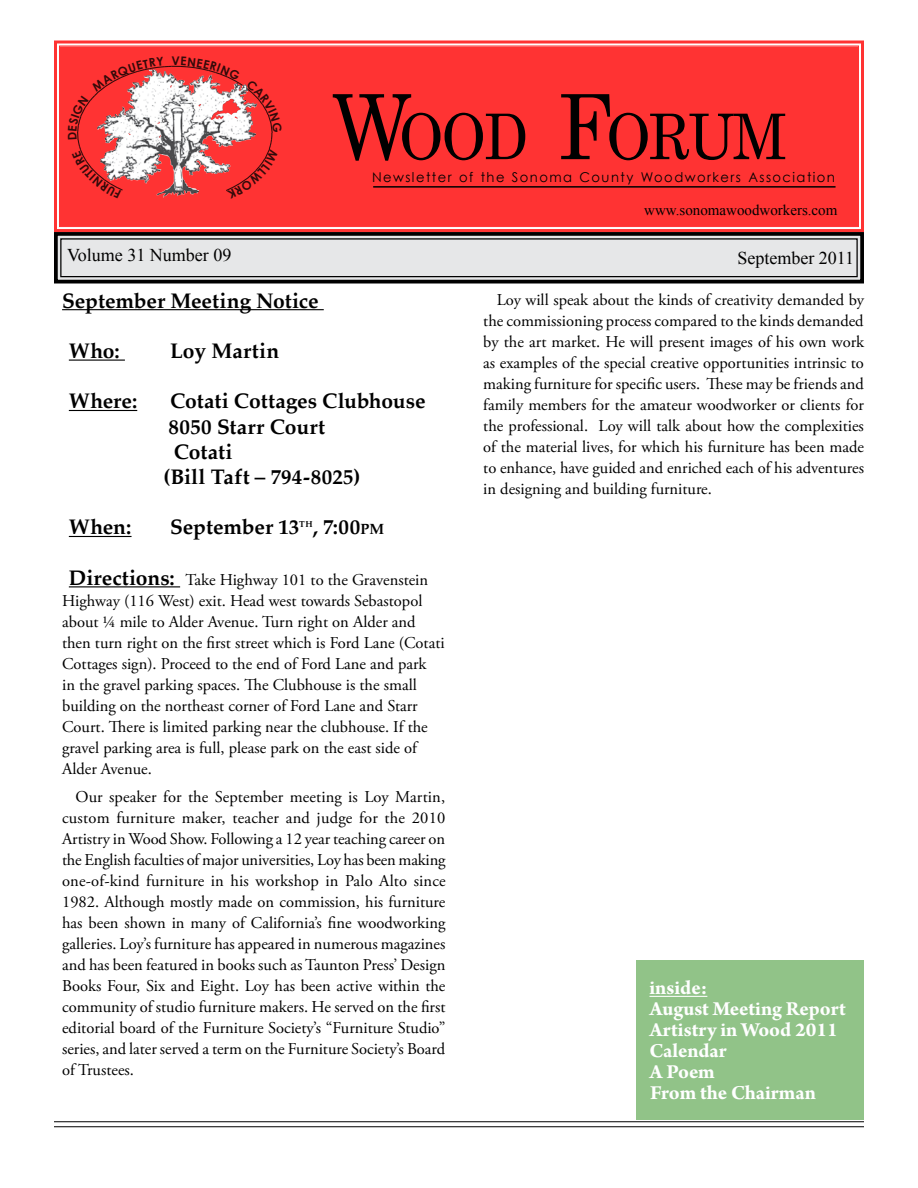
<style>
.page{position:relative;width:918px;height:1188px;background:#fff}
.page>*{position:absolute;margin:0;border:0;box-sizing:border-box;transform-origin:0 0}
.t1{font:90px "Century Schoolbook";color:#000;scale:.91 1}
.t2{font:63px "Century Schoolbook";letter-spacing:-.035em;color:#000;scale:.91 1}
.t3{font:700 21px "Palatino";color:#000}
.t4{font:700 21px/21px "Arno Pro";color:#fff}
.t5{font:18px "Times New Roman";color:#000}
.t6{font:16.5px/21px "Adobe Garamond Pro";color:#000;text-align:justify}
.t7{font:15px "Times New Roman";color:#000}
.t8{font:13.5px "Century Gothic";letter-spacing:.11em;color:#000}
.t9{font:700 8.55px "Palatino";color:#000}
.s1{font-size:90px}
.s2{font-size:14.7px}
.s3{font-family:"Palatino";font-weight:700;font-size:21px}
</style>
<div class="page">
<svg style="left:54px;top:40px;width:810px;height:190px"></svg>
<div style="left:58px;top:45px;width:802px;height:183px;background:#f33"></div>
<hr style="left:373px;top:186px;width:463px;height:2px;background:#000">
<svg style="left:54px;top:230px;width:810px;height:54px;background:#c1babb"></svg>
<div style="left:60px;top:238px;width:798px;height:39px;border:1px solid #000"></div>
<hr style="left:54px;top:1121px;width:810px;height:1px;background:#000">
<hr style="left:54px;top:1126px;width:810px;height:1px;background:#000">
<div style="left:636px;top:960px;width:228px;height:159px;background:#91c388"></div>
<hr style="left:650px;top:996px;width:57px;height:1px;background:#fff">
<hr style="left:62px;top:309px;width:262px;height:1px;background:#000">
<hr style="left:69px;top:360px;width:56px;height:1px;background:#000">
<hr style="left:69px;top:410px;width:68px;height:1px;background:#000">
<hr style="left:69px;top:536px;width:63px;height:1px;background:#000">
<hr style="left:69px;top:586px;width:111px;height:1px;background:#000">
<svg style="left:68px;top:57px;width:214px;height:142px"></svg>
<h1 class="t1" style="left:331px;top:70px;width:90px">W</h1>
<p class="t8" style="left:372px;top:169px;width:465px">Newsletter of the Sonoma County Woodworkers Association</p>
<h2 class="t2" style="left:399px;top:97px;width:428px">OOD <span class="s1">F</span>ORUM</h2>
<p class="t7" style="left:644px;top:202px;width:195px">www.sonomawoodworkers.com</p>
<p class="t5" style="left:67px;top:245px;width:166px">Volume 31 Number 09</p>
<p class="t5" style="left:737px;top:247px;width:118px">September 2011</p>
<p class="t3" style="left:62px;top:282px;width:258px">September Meeting Notice</p>
<p class="t3" style="left:69px;top:333px;width:52px">Who:</p>
<p class="t3" style="left:170px;top:333px;width:111px">Loy Martin</p>
<p class="t3" style="left:69px;top:383px;width:70px">Where:</p>
<p class="t3" style="left:170px;top:383px;width:257px">Cotati Cottages Clubhouse</p>
<p class="t3" style="left:169px;top:408px;width:158px">8050 Starr Court</p>
<p class="t3" style="left:174px;top:434px;width:60px">Cotati</p>
<p class="t3" style="left:163px;top:459px;width:199px">(Bill Taft – 794-8025)</p>
<p class="t3" style="left:69px;top:509px;width:64px">When:</p>
<p class="t3" style="left:170px;top:509px;width:131px">September 13</p>
<p class="t9" style="left:299px;top:517px;width:15px">th</p>
<p class="t3" style="left:313px;top:509px;width:73px">, 7:00<span class="s2">pm</span></p>
<p class="t6" style="left:62px;top:570px;width:384px;text-align:left;text-indent:7px"><span class="s3">Directions:</span> Take Highway 101 to the Gravenstein Highway (116 West) exit. Head west towards Sebastopol about ¼ mile to Alder Avenue. Turn right on Alder and then turn right on the first street which is Ford Lane (Cotati Cottages sign). Proceed to the end of Ford Lane and park<br>in the gravel parking spaces. The Clubhouse is the small building on the northeast corner of Ford Lane and Starr Court. There is limited parking near the clubhouse. If the gravel parking area is full, please park on the east side of Alder Avenue.</p>
<p class="t6" style="left:62px;top:786px;width:385px;text-indent:13px">Our speaker for the September meeting is Loy Martin, custom furniture maker, teacher and judge for the 2010<br>Artistry in Wood Show. Following a 12 year teaching career on the English faculties of major universities, Loy has been making one-of-kind furniture in his workshop in Palo Alto since 1982. Although mostly made on commission, his furniture has been shown in many of California’s fine woodworking galleries. Loy’s furniture has appeared in numerous magazines and has been featured in books such as Taunton Press’ Design Books Four, Six and Eight. Loy has been active within the community of studio furniture makers. He served on the first editorial board of the Furniture Society’s “Furniture Studio” series, and later served a term on the Furniture Society’s Board of Trustees.</p>
<p class="t6" style="left:483px;top:290px;width:382px;text-indent:13px">Loy will speak about the kinds of creativity demanded by the commissioning process compared to the kinds demanded by the art market. He will present images of his own work as examples of the special creative opportunities intrinsic to making furniture for specific users. These may be friends and family members for the amateur woodworker or clients for the professional. Loy will talk about how the complexities of the material lives, for which his furniture has been made to enhance, have guided and enriched each of his adventures in designing and building furniture.</p>
<p class="t4" style="left:650px;top:979px;width:198px">inside:<br>August Meeting Report<br>Artistry in Wood 2011<br>Calendar<br>A Poem<br>From the Chairman</p>
</div>
